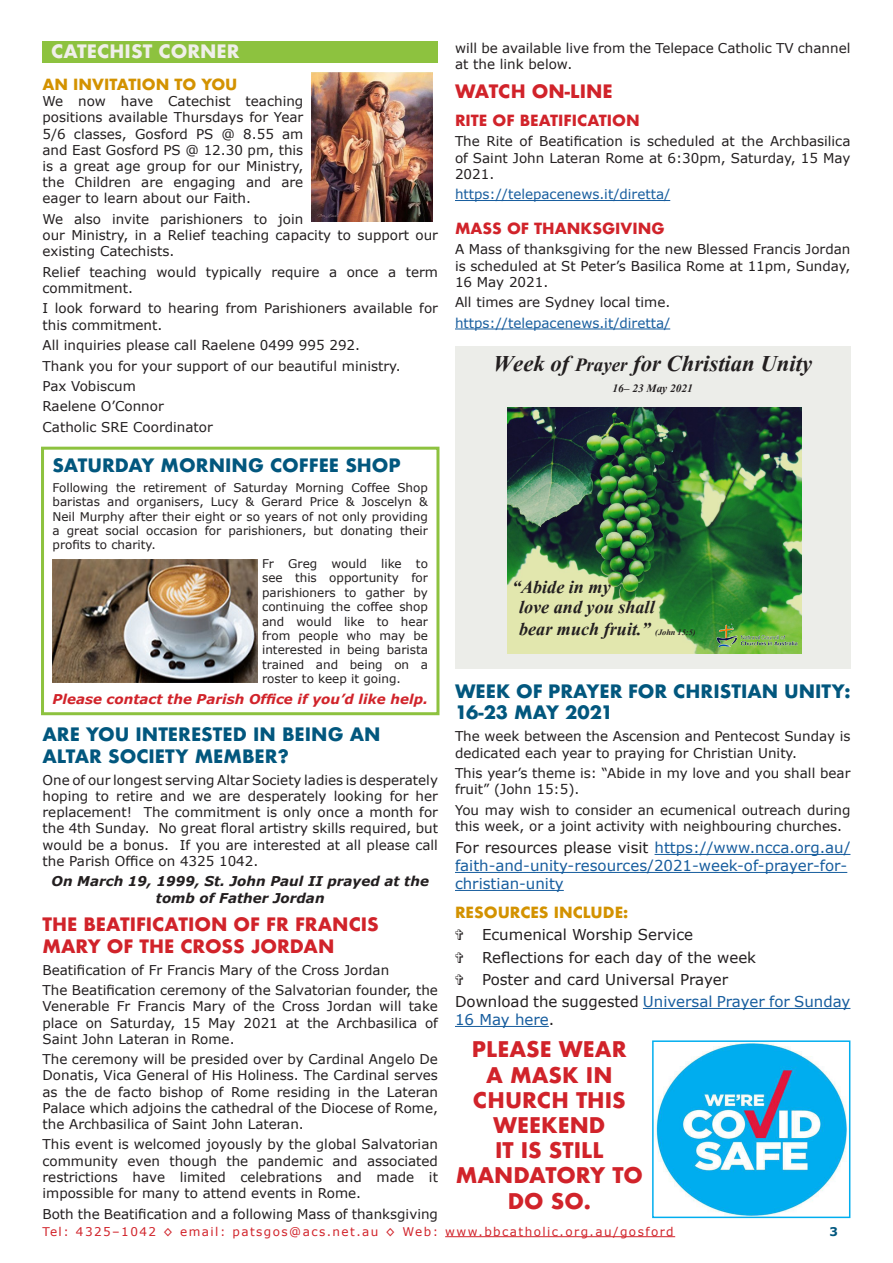
<style>
.page{position:relative;width:893px;height:1263px;background:#fff}
.page>*{position:absolute;margin:0;border:0;box-sizing:border-box;transform-origin:0 0}
.t1{font:700 28.2px "Vijaya";color:#231f20}
.t2{font:700 22.5px/22.6px "Vijaya";color:#231f20}
.Heading_1_12pt_Blue{font:700 21px/25.2px "Futura";color:#d1232a;text-align:center}
.Heading_1_12pt_Blue-2{font:700 18px/21.6px "Futura";color:#02577e}
.Heading_1_12pt_Blue-3{font:700 18px/21.6px "Futura";color:#d1232a}
.Body_Text_9pt{font:700 18px/21.6px "Futura";color:#02577e}
.BULLETIN_SECTION_HEA{font:700 18px "Futura";color:#f0efea}
.Body_Text_9pt-2{font:15px/18px "Verdana";color:#175d9e}
.t3{font:15px "Verdana";color:#231f20}
.SubHeading_3_10pt_Or{font:700 15px "Futura";color:#d1232a}
.SubHeading_3_10pt_Or-2{font:700 15px "Futura";color:#d39200}
.t4{font:700 14.1px "Vijaya";color:#231f20}
.Body_Text_9pt-3{font:13.5px/16.2px "Verdana";color:#231f20;text-align:justify}
.Body_Text_9pt-4{font:13.5px "Verdana";color:#175d9e}
.Body_Text_9pt-5{font:italic 700 13.5px/16.2px "Verdana";color:#231f20;text-align:center}
.Body_Text_9pt-6{font:italic 700 13.5px "Verdana";color:#d1232a}
.Body_Text_9pt-7{font:12px/14.4px "Verdana";color:#231f20;text-align:justify}
.t5{font:12px "Verdana";letter-spacing:.12em;color:#d1232a}
.t6{font:700 12px "Verdana";color:#02577e}
.s1{font-size:23.55px}
.s2{font-size:10.35px}
.s3{color:#231f20}
</style>
<div class="page">
<hr style="left:445px;top:1236px;width:230px;height:1px;background:#d1232a">
<div style="left:43px;top:41px;width:395px;height:21px;background:#8dc23f"></div>
<hr style="left:455px;top:200px;width:215px;height:1px;background:#175d9e">
<hr style="left:455px;top:329px;width:215px;height:1px;background:#175d9e">
<hr style="left:655px;top:854px;width:195px;height:1px;background:#175d9e">
<hr style="left:455px;top:872px;width:392px;height:1px;background:#175d9e">
<hr style="left:455px;top:890px;width:109px;height:1px;background:#175d9e">
<hr style="left:643px;top:1008px;width:207px;height:1px;background:#175d9e">
<hr style="left:455px;top:1026px;width:94px;height:1px;background:#175d9e">
<img style="left:656px;top:1043px;width:191px;height:172px">
<div style="left:652px;top:1040px;width:198px;height:178px;border:2px solid #00aeef"></div>
<img style="left:312px;top:72px;width:120px;height:150px">
<img style="left:53px;top:560px;width:205px;height:123px">
<div style="left:41px;top:447px;width:398px;height:268px;border:3px solid #8dc23f"></div>
<div style="left:455px;top:346px;width:395px;height:322px;background:#ecede9"></div>
<img style="left:508px;top:408px;width:293px;height:246px">
<img style="left:716px;top:623px;width:81px;height:25px">
<p class="BULLETIN_SECTION_HEA" style="left:51px;top:38px;width:190px">CATECHIST CORNER</p>
<p class="SubHeading_3_10pt_Or-2" style="left:43px;top:74px;width:196px">AN INVITATION TO YOU</p>
<p class="Body_Text_9pt-3" style="left:43px;top:93px;width:262px">We now have Catechist teaching positions available Thursdays for Year 5/6 classes, Gosford PS @ 8.55 am and East Gosford PS @ 12.30 pm, this is a great age group for our Ministry, the Children are engaging and are eager to learn about our Faith.</p>
<p class="Body_Text_9pt-3" style="left:43px;top:211px;width:397px;text-align:left">We also invite parishioners to join<br>our Ministry, in a Relief teaching capacity to support our existing Catechists.</p>
<p class="Body_Text_9pt-3" style="left:43px;top:264px;width:397px">Relief teaching would typically require a once a term commitment.</p>
<p class="Body_Text_9pt-3" style="left:43px;top:301px;width:397px">I look forward to hearing from Parishioners available for this commitment.</p>
<p class="Body_Text_9pt-3" style="left:43px;top:337px;width:319px">All inquiries please call Raelene 0499 995 292.</p>
<p class="Body_Text_9pt-3" style="left:43px;top:358px;width:360px">Thank you for your support of our beautiful ministry.</p>
<p class="Body_Text_9pt-3" style="left:43px;top:378px;width:95px">Pax Vobiscum</p>
<p class="Body_Text_9pt-3" style="left:43px;top:399px;width:123px">Raelene O’Connor</p>
<p class="Body_Text_9pt-3" style="left:43px;top:419px;width:172px">Catholic SRE Coordinator</p>
<p class="Heading_1_12pt_Blue-2" style="left:53px;top:454px;width:350px">SATURDAY MORNING COFFEE SHOP</p>
<p class="Body_Text_9pt-7" style="left:53px;top:480px;width:377px">Following the retirement of Saturday Morning Coffee Shop baristas and organisers, Lucy &amp; Gerard Price &amp; Joscelyn &amp; Neil Murphy after their eight or so years of not only providing a great social occasion for parishioners, but donating their profits to charity.</p>
<p class="Body_Text_9pt-7" style="left:262px;top:557px;width:167px">Fr Greg would like to see this opportunity for parishioners to gather by continuing the coffee shop and would like to hear from people who may be interested in being barista trained and being on a roster to keep it going.</p>
<p class="Body_Text_9pt-6" style="left:53px;top:690px;width:377px">Please contact the Parish Office if you’d like help.</p>
<p class="Heading_1_12pt_Blue-2" style="left:43px;top:724px;width:340px">ARE YOU INTERESTED IN BEING AN<br>ALTAR SOCIETY MEMBER?</p>
<p class="Body_Text_9pt-3" style="left:43px;top:772px;width:397px">One of our longest serving Altar Society ladies is desperately hoping to retire and we are desperately looking for her replacement! The commitment is only once a month for the 4th Sunday. No great floral artistry skills required, but would be a bonus. If you are interested at all please call the Parish Office on 4325 1042.</p>
<p class="Body_Text_9pt-5" style="left:52px;top:873px;width:379px">On March 19, 1999, St. John Paul II prayed at the tomb of Father Jordan</p>
<p class="Heading_1_12pt_Blue-3" style="left:43px;top:913px;width:338px">THE BEATIFICATION OF FR FRANCIS<br>MARY OF THE CROSS JORDAN</p>
<p class="Body_Text_9pt-3" style="left:43px;top:962px;width:348px">Beatification of Fr Francis Mary of the Cross Jordan</p>
<p class="Body_Text_9pt-3" style="left:43px;top:982px;width:397px">The Beatification ceremony of the Salvatorian founder, the Venerable Fr Francis Mary of the Cross Jordan will take place on Saturday, 15 May 2021 at the Archbasilica of Saint John Lateran in Rome.</p>
<p class="Body_Text_9pt-3" style="left:43px;top:1051px;width:397px">The ceremony will be presided over by Cardinal Angelo De Donatis, Vica General of His Holiness. The Cardinal serves as the de facto bishop of Rome residing in the Lateran Palace which adjoins the cathedral of the Diocese of Rome, the Archbasilica of Saint John Lateran.</p>
<p class="Body_Text_9pt-3" style="left:43px;top:1137px;width:397px">This event is welcomed joyously by the global Salvatorian community even though the pandemic and associated restrictions have limited celebrations and made it impossible for many to attend events in Rome.</p>
<p class="Body_Text_9pt-3" style="left:43px;top:1206px;width:397px">Both the Beatification and a following Mass of thanksgiving</p>
<p class="Body_Text_9pt-3" style="left:455px;top:40px;width:397px">will be available live from the Telepace Catholic TV channel at the link below.</p>
<p class="Heading_1_12pt_Blue-3" style="left:455px;top:80px;width:159px">WATCH ON-LINE</p>
<p class="SubHeading_3_10pt_Or" style="left:455px;top:110px;width:186px">RITE OF BEATIFICATION</p>
<p class="Body_Text_9pt-3" style="left:455px;top:134px;width:397px">The Rite of Beatification is scheduled at the Archbasilica of Saint John Lateran Rome at 6:30pm, Saturday, 15 May 2021.</p>
<p class="Body_Text_9pt-4" style="left:455px;top:186px;width:217px">https://telepacenews.it/diretta/</p>
<p class="SubHeading_3_10pt_Or" style="left:455px;top:218px;width:211px">MASS OF THANKSGIVING</p>
<p class="Body_Text_9pt-3" style="left:455px;top:242px;width:397px">A Mass of thanksgiving for the new Blessed Francis Jordan is scheduled at St Peter’s Basilica Rome at 11pm, Sunday, 16 May 2021.</p>
<p class="Body_Text_9pt-3" style="left:455px;top:294px;width:217px">All times are Sydney local time.</p>
<p class="Body_Text_9pt-4" style="left:455px;top:314px;width:217px">https://telepacenews.it/diretta/</p>
<p class="t1" style="left:493px;top:341px;width:321px">Week of <span class="s1">Prayer</span> for Christian Unity</p>
<p class="t4" style="left:612px;top:377px;width:82px">16– 23 May 2021</p>
<p class="t2" style="left:512px;top:573px;width:100px">“Abide in my</p>
<p class="t2" style="left:519px;top:593px;width:178px">love and you shall<br>bear much fruit.” <span class="s2">(John 15:5)</span></p>
<p class="Body_Text_9pt" style="left:455px;top:680px;width:397px">WEEK OF PRAYER FOR CHRISTIAN UNITY:<br>16-23 MAY 2021</p>
<p class="Body_Text_9pt-3" style="left:455px;top:728px;width:397px">The week between the Ascension and Pentecost Sunday is dedicated each year to praying for Christian Unity.</p>
<p class="Body_Text_9pt-3" style="left:455px;top:765px;width:397px">This year’s theme is: “Abide in my love and you shall bear fruit” (John 15:5).</p>
<p class="Body_Text_9pt-3" style="left:455px;top:802px;width:397px">You may wish to consider an ecumenical outreach during this week, or a joint activity with neighbouring churches.</p>
<p class="Body_Text_9pt-2" style="left:455px;top:839px;width:397px"><span class="s3">For resources please visit</span> https://www.ncca.org.au/ faith-and-unity-resources/2021-week-of-prayer-for&shy;christian-unity</p>
<p class="SubHeading_3_10pt_Or-2" style="left:455px;top:902px;width:175px">RESOURCES INCLUDE:</p>
<p class="t3" style="left:455px;top:925px;width:240px">✞ Ecumenical Worship Service</p>
<p class="t3" style="left:455px;top:948px;width:303px">✞ Reflections for each day of the week</p>
<p class="t3" style="left:455px;top:970px;width:275px">✞ Poster and card Universal Prayer</p>
<p class="Body_Text_9pt-2" style="left:455px;top:993px;width:397px"><span class="s3">Download the suggested</span> Universal Prayer for Sunday<br>16 May here<span class="s3">.</span></p>
<p class="Heading_1_12pt_Blue" style="left:456px;top:1037px;width:189px">PLEASE WEAR<br>A MASK IN<br>CHURCH THIS<br>WEEKEND<br>IT IS STILL<br>MANDATORY TO<br>DO SO.</p>
<p class="t5" style="left:43px;top:1223px;width:633px">Tel: 4325–1042 ◊ email: patsgos@acs.net.au ◊ Web: www.bbcatholic.org.au/gosford</p>
<p class="t6" style="left:829px;top:1223px;width:10px">3</p>
</div>
